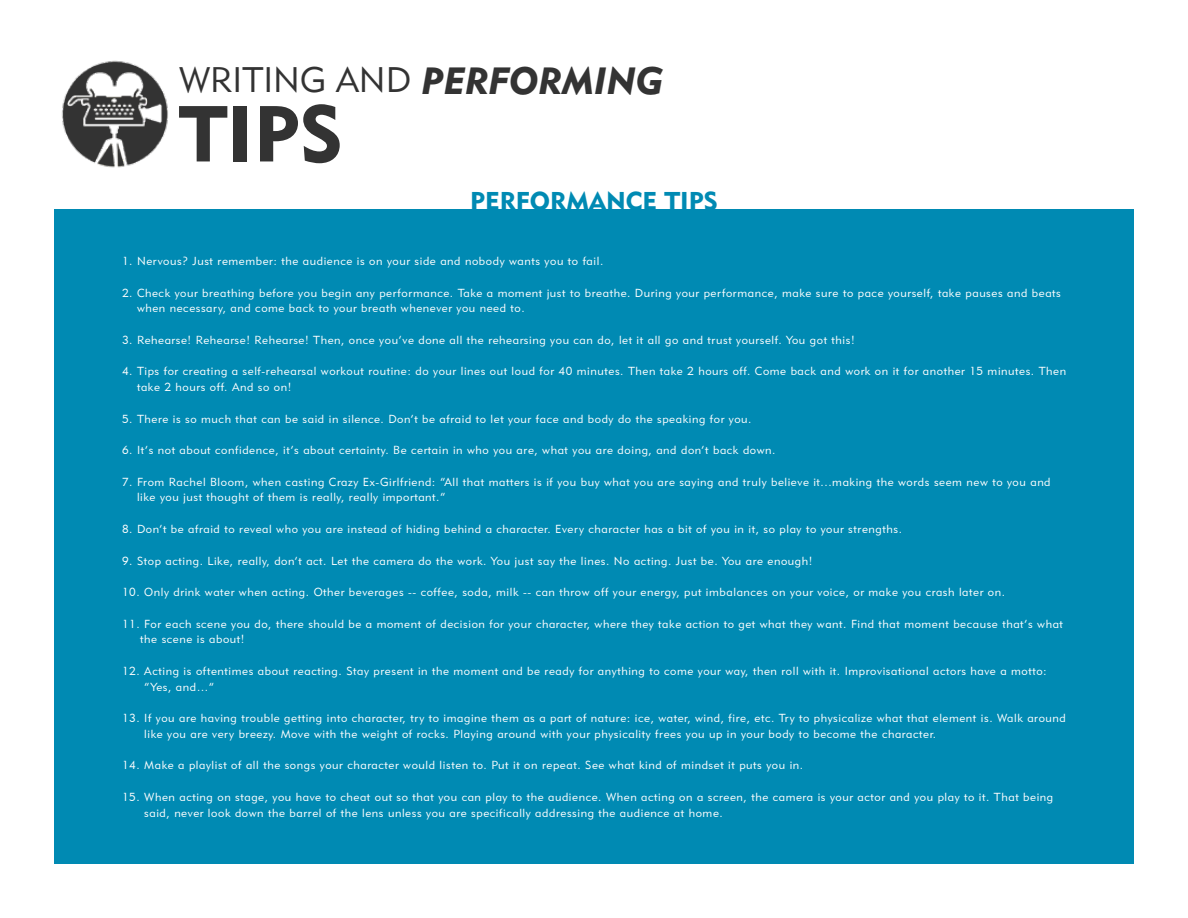
<style>
.page{position:relative;width:1188px;height:918px;background:#fff}
.page>*{position:absolute;margin:0;border:0;box-sizing:border-box;transform-origin:0 0}
.t1{font:78.15px "Geometric 415 BT Black A";color:#333}
.t2{font:35.4px "Geometric 415 BT Lite A";color:#333}
.t3{font:25.5px "Geometric 415 BT Black A";color:#008ab3}
.t4{font:11.7px/15.8px "Geometric 415 BT Lite A";letter-spacing:.05em;color:#fff}
.s1{font-family:"Geometric 415 BT Black Italic A";font-size:37.5px}
</style>
<div class="page">
<img style="left:61px;top:60px;width:107px;height:108px">
<div style="left:54px;top:209px;width:1080px;height:655px;background:#008ab3"></div>
<h2 class="t2" style="left:179px;top:58px;width:486px">WRITING AND <span class="s1">PERFORMING</span></h2>
<h1 class="t1" style="left:179px;top:86px;width:165px">TIPS</h1>
<h3 class="t3" style="left:470px;top:186px;width:249px">PERFORMANCE TIPS</h3>
<p class="t4" style="left:122px;top:253px;width:483px">1. Nervous? Just remember: the audience is on your side and nobody wants you to fail.</p>
<p class="t4" style="left:137px;top:285px;width:925px;text-indent:-15px">2. Check your breathing before you begin any performance. Take a moment just to breathe. During your performance, make sure to pace yourself, take pauses and beats when necessary, and come back to your breath whenever you need to.</p>
<p class="t4" style="left:122px;top:332px;width:734px">3. Rehearse! Rehearse! Rehearse! Then, once you’ve done all the rehearsing you can do, let it all go and trust yourself. You got this!</p>
<p class="t4" style="left:137px;top:363px;width:931px;text-indent:-15px">4. Tips for creating a self-rehearsal workout routine: do your lines out loud for 40 minutes. Then take 2 hours off. Come back and work on it for another 15 minutes. Then take 2 hours off. And so on!</p>
<p class="t4" style="left:122px;top:411px;width:631px">5. There is so much that can be said in silence. Don’t be afraid to let your face and body do the speaking for you.</p>
<p class="t4" style="left:122px;top:442px;width:655px">6. It’s not about confidence, it’s about certainty. Be certain in who you are, what you are doing, and don’t back down.</p>
<p class="t4" style="left:137px;top:474px;width:915px;text-indent:-15px">7. From Rachel Bloom, when casting Crazy Ex-Girlfriend: “All that matters is if you buy what you are saying and truly believe it...making the words seem new to you and like you just thought of them is really, really important.”</p>
<p class="t4" style="left:122px;top:521px;width:781px">8. Don’t be afraid to reveal who you are instead of hiding behind a character. Every character has a bit of you in it, so play to your strengths.</p>
<p class="t4" style="left:122px;top:552px;width:692px">9. Stop acting. Like, really, don’t act. Let the camera do the work. You just say the lines. No acting. Just be. You are enough!</p>
<p class="t4" style="left:122px;top:584px;width:885px">10. Only drink water when acting. Other beverages -- coffee, soda, milk -- can throw off your energy, put imbalances on your voice, or make you crash later on.</p>
<p class="t4" style="left:140px;top:615px;width:924px;text-indent:-18px">11. For each scene you do, there should be a moment of decision for your character, where they take action to get what they want. Find that moment because that’s what the scene is about!</p>
<p class="t4" style="left:144px;top:663px;width:904px;text-indent:-22px">12. Acting is oftentimes about reacting. Stay present in the moment and be ready for anything to come your way, then roll with it. Improvisational actors have a motto: “Yes, and…”</p>
<p class="t4" style="left:144px;top:710px;width:923px;text-indent:-22px">13. If you are having trouble getting into character, try to imagine them as a part of nature: ice, water, wind, fire, etc. Try to physicalize what that element is. Walk around like you are very breezy. Move with the weight of rocks. Playing around with your physicality frees you up in your body to become the character.</p>
<p class="t4" style="left:122px;top:757px;width:683px">14. Make a playlist of all the songs your character would listen to. Put it on repeat. See what kind of mindset it puts you in.</p>
<p class="t4" style="left:144px;top:789px;width:911px;text-indent:-22px">15. When acting on stage, you have to cheat out so that you can play to the audience. When acting on a screen, the camera is your actor and you play to it. That being said, never look down the barrel of the lens unless you are specifically addressing the audience at home.</p>
</div>
